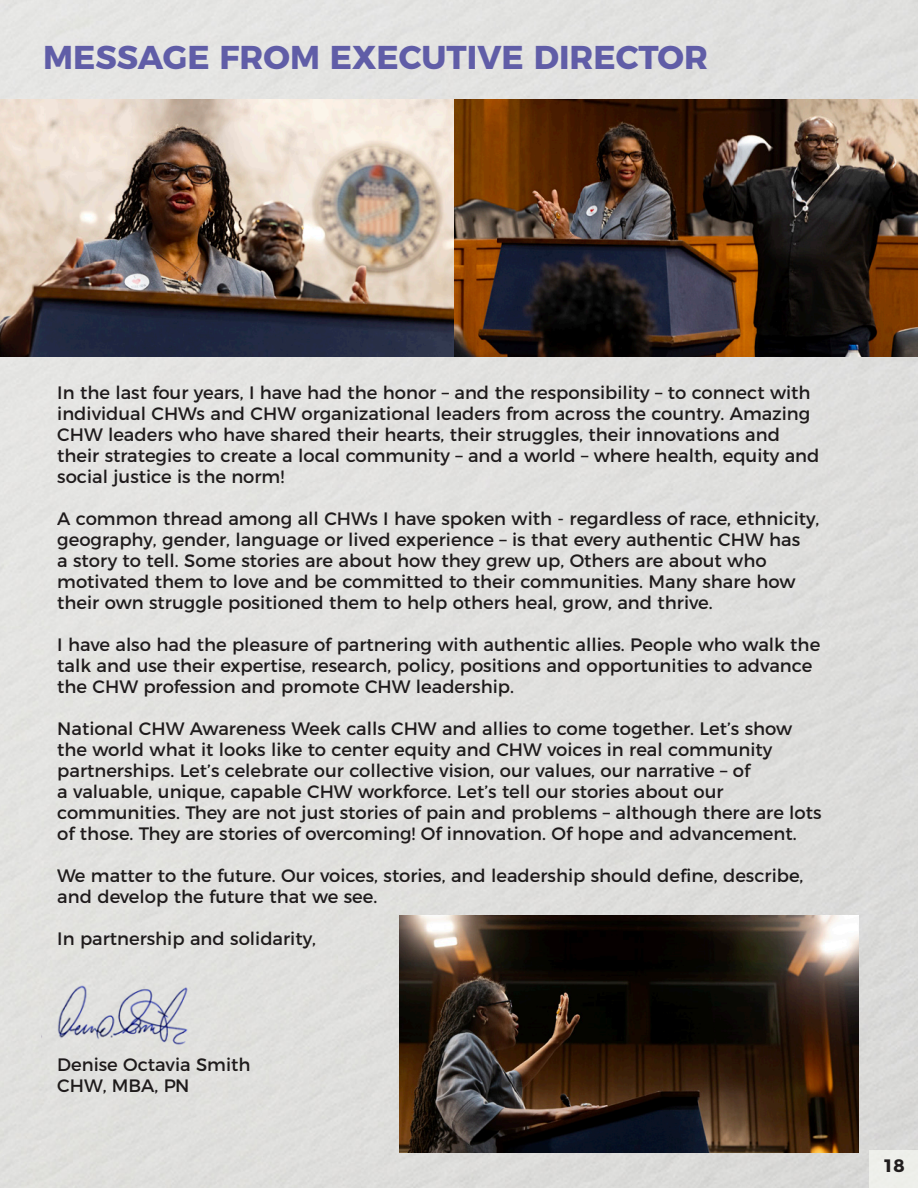
<style>
.page{position:relative;width:918px;height:1188px;background:#e1e0de}
.page>*{position:absolute;margin:0;border:0;box-sizing:border-box;transform-origin:0 0}
.t1{font:700 33px "Montserrat";color:#605da7}
.t2{font:18px/21px "Montserrat";color:#231f20}
.t3{font:700 18px "Montserrat";color:#231f20}
</style>
<div class="page">
<img style="left:0;top:99px;width:455px;height:257px">
<img style="left:455px;top:99px;width:463px;height:257px">
<img style="left:400px;top:916px;width:459px;height:236px">
<img style="left:41px;top:978px;width:157px;height:71px">
<div style="left:870px;top:1150px;width:48px;height:38px;background:#eeefea"></div>
<p class="t1" style="left:43px;top:30px;width:666px">MESSAGE FROM EXECUTIVE DIRECTOR</p>
<p class="t2" style="left:57px;top:381px;width:764px">In the last four years, I have had the honor – and the responsibility – to connect with individual CHWs and CHW organizational leaders from across the country. Amazing CHW leaders who have shared their hearts, their struggles, their innovations and their strategies to create a local community – and a world – where health, equity and social justice is the norm!</p>
<p class="t2" style="left:57px;top:507px;width:764px">A common thread among all CHWs I have spoken with - regardless of race, ethnicity, geography, gender, language or lived experience – is that every authentic CHW has<br>a story to tell. Some stories are about how they grew up, Others are about who motivated them to love and be committed to their communities. Many share how their own struggle positioned them to help others heal, grow, and thrive.</p>
<p class="t2" style="left:57px;top:633px;width:765px">I have also had the pleasure of partnering with authentic allies. People who walk the talk and use their expertise, research, policy, positions and opportunities to advance the CHW profession and promote CHW leadership.</p>
<p class="t2" style="left:57px;top:717px;width:766px">National CHW Awareness Week calls CHW and allies to come together. Let’s show the world what it looks like to center equity and CHW voices in real community partnerships. Let’s celebrate our collective vision, our values, our narrative – of<br>a valuable, unique, capable CHW workforce. Let’s tell our stories about our communities. They are not just stories of pain and problems – although there are lots of those. They are stories of overcoming! Of innovation. Of hope and advancement.</p>
<p class="t2" style="left:57px;top:864px;width:748px">We matter to the future. Our voices, stories, and leadership should define, describe, and develop the future that we see.</p>
<p class="t2" style="left:57px;top:927px;width:260px">In partnership and solidarity,</p>
<p class="t2" style="left:57px;top:1053px;width:195px">Denise Octavia Smith<br>CHW, MBA, PN</p>
<p class="t3" style="left:882px;top:1151px;width:24px">18</p>
</div>
